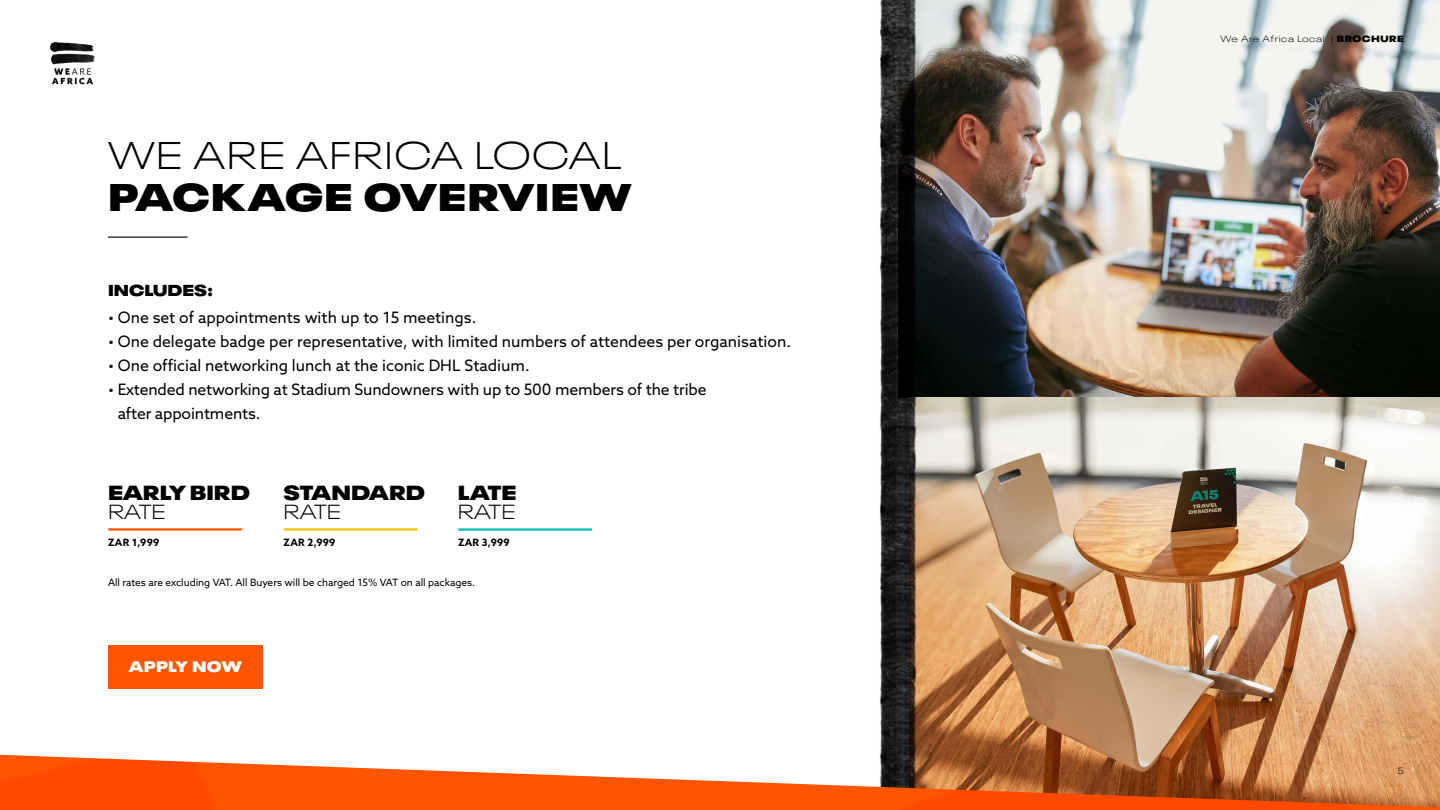
<style>
.page{position:relative;width:1440px;height:810px;background:#fff}
.page>*{position:absolute;margin:0;border:0;box-sizing:border-box;transform-origin:0 0}
.t1{font:300 expanded 38.25px "Neue Plak";letter-spacing:.03em;color:#000}
.t2{font:900 expanded 38.25px "Neue Plak";letter-spacing:.03em;color:#000}
.t3{font:900 expanded 20.25px "Neue Plak";color:#000}
.t4{font:300 expanded 20.25px "Neue Plak";color:#000}
.t5{font:15.75px "Azo Sans";color:#000}
.t6{font:900 expanded 15.75px "Neue Plak";color:#000}
.t7{font:900 expanded 15px "Neue Plak";letter-spacing:.025em;color:#fff}
.t8{font:10.12px "Azo Sans";color:#000}
.t9{font:700 10.12px "Azo Sans";letter-spacing:.02em;color:#000}
.t10{font:300 expanded 9px "Neue Plak";letter-spacing:.06em;color:#000}
.s1{font-weight:900}
</style>
<div class="page">
<img style="left:923px;top:0;width:517px;height:398px">
<img style="left:923px;top:398px;width:517px;height:357px">
<img style="left:50px;top:42px;width:45px;height:43px">
<img style="left:879px;top:0;width:44px;height:755px">
<hr style="left:458px;top:528px;width:134px;height:3px;background:#00bbb6">
<hr style="left:284px;top:528px;width:134px;height:3px;background:#fdc100">
<hr style="left:108px;top:528px;width:134px;height:3px;background:#ff5400">
<hr style="left:108px;top:237px;width:80px;height:1px;background:#000">
<div style="left:108px;top:646px;width:154px;height:43px;background:#ff5400"></div>
<img style="left:0;top:755px;width:1440px;height:55px">
<p class="t1" style="left:108px;top:126px;width:515px">WE ARE AFRICA LOCAL</p>
<p class="t2" style="left:108px;top:164px;width:525px">PACKAGE OVERVIEW</p>
<p class="t6" style="left:108px;top:277px;width:107px">INCLUDES:</p>
<p class="t5" style="left:108px;top:307px;width:370px">• One set of appointments with up to 15 meetings.</p>
<p class="t5" style="left:108px;top:331px;width:684px">• One delegate badge per representative, with limited numbers of attendees per organisation.</p>
<p class="t5" style="left:108px;top:355px;width:423px">• One official networking lunch at the iconic DHL Stadium.</p>
<p class="t5" style="left:108px;top:379px;width:600px">• Extended networking at Stadium Sundowners with up to 500 members of the tribe</p>
<p class="t5" style="left:118px;top:403px;width:144px">after appointments.</p>
<p class="t3" style="left:108px;top:475px;width:144px">EARLY BIRD</p>
<p class="t9" style="left:108px;top:535px;width:53px">ZAR 1,999</p>
<p class="t4" style="left:108px;top:496px;width:59px">RATE</p>
<p class="t3" style="left:284px;top:475px;width:143px">STANDARD</p>
<p class="t9" style="left:284px;top:535px;width:53px">ZAR 2,999</p>
<p class="t4" style="left:284px;top:496px;width:59px">RATE</p>
<p class="t3" style="left:458px;top:475px;width:60px">LATE</p>
<p class="t9" style="left:458px;top:535px;width:53px">ZAR 3,999</p>
<p class="t4" style="left:458px;top:496px;width:59px">RATE</p>
<p class="t8" style="left:108px;top:576px;width:369px">All rates are excluding VAT. All Buyers will be charged 15% VAT on all packages.</p>
<p class="t7" style="left:129px;top:654px;width:114px">APPLY NOW</p>
<p class="t10" style="left:1221px;top:32px;width:185px">We Are Africa Local | <span class="s1">BROCHURE</span></p>
<p class="t10" style="left:1398px;top:764px;width:8px">5</p>
</div>
